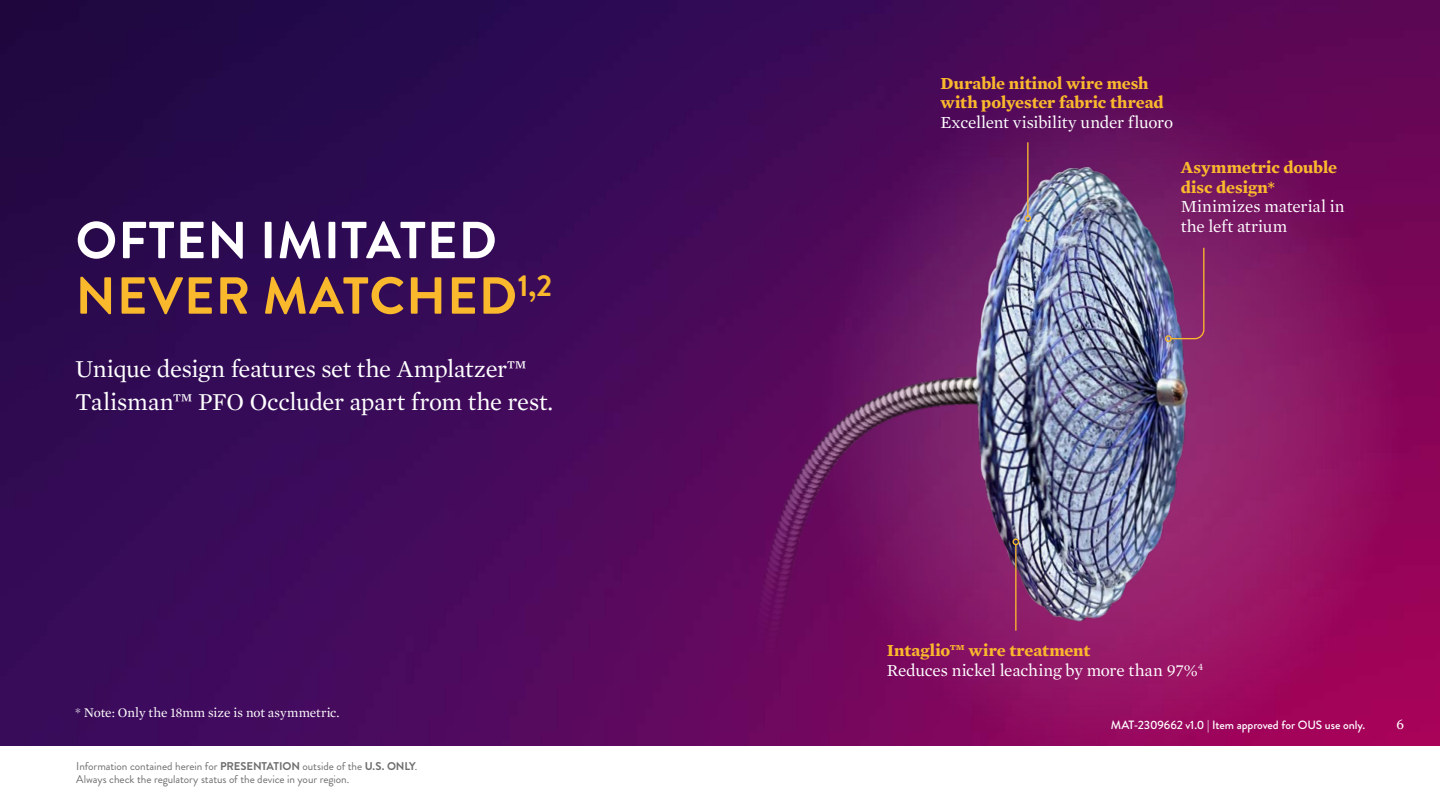
<style>
.page{position:relative;width:1440px;height:810px;background:#fff}
.page>*{position:absolute;margin:0;border:0;box-sizing:border-box;transform-origin:0 0}
.t1{font:700 51.97px/55.5px "Brandon Grotesque";letter-spacing:.02em;color:#fff}
.t2{font:24.75px/33px "Mercury Text G1";letter-spacing:-.015em;color:#fff}
.t3{font:17.25px/19.5px "Mercury Text G1";letter-spacing:-.01em;color:#fff}
.t4{font:700 17.25px/19.5px "Mercury Text G1";letter-spacing:-.005em;color:#fab82d}
.t5{font:13.5px "Mercury Text G1";letter-spacing:-.01em;color:#fff}
.t6{font:13.5px "Georgia";color:#fff}
.t7{font:500 12px "Brandon Grotesque";letter-spacing:-.005em;color:#fff}
.t8{font:11.25px/12.8px "Brandon Grotesque";letter-spacing:-.005em;color:#706f6f}
.s1{color:#fab82d}
.s2{font-weight:700}
.s3{font-weight:700;color:#fab82d}
</style>
<div class="page">
<img style="left:0;top:0;width:1440px;height:746px">
<svg style="left:813px;top:76px;width:597px;height:692px;background:#891764"></svg>
<img style="left:674px;top:141px;width:539px;height:562px">
<svg style="left:1170px;top:246px;width:35px;height:94px;background:#853470"></svg>
<div style="left:1165px;top:335px;width:7px;height:7px;border:1px solid #fab82d;border-radius:50%"></div>
<hr style="left:1015px;top:545px;width:2px;height:86px;background:#fab82d">
<div style="left:1012px;top:539px;width:7px;height:6px;border:1px solid #fab82d;border-radius:50%"></div>
<hr style="left:1027px;top:142px;width:2px;height:74px;background:#fab82d">
<div style="left:1024px;top:215px;width:7px;height:7px;border:1px solid #fab82d;border-radius:50%"></div>
<h1 class="t1" style="left:76px;top:213px;width:478px">OFTEN IMITATED<br><span class="s1">NEVER MATCHED</span><sup>1,2</sup></h1>
<h2 class="t2" style="left:75px;top:352px;width:480px">Unique design features set the Amplatzer™<br>Talisman™ PFO Occluder apart from the rest.</h2>
<p class="t5" style="left:75px;top:705px;width:266px">* Note: Only the 18mm size is not asymmetric.</p>
<p class="t8" style="left:76px;top:760px;width:343px">Information contained herein for <span class="s2">PRESENTATION</span> outside of the <span class="s2">U.S. ONLY</span>.<br>Always check the regulatory status of the device in your region.</p>
<p class="t4" style="left:940px;top:73px;width:225px">Durable nitinol wire mesh with polyester fabric thread</p>
<p class="t3" style="left:940px;top:113px;width:234px">Excellent visibility under fluoro</p>
<p class="t4" style="left:1181px;top:158px;width:158px">Asymmetric double disc design*</p>
<p class="t3" style="left:1181px;top:197px;width:165px">Minimizes material in the left atrium</p>
<p class="t3" style="left:887px;top:641px;width:318px"><span class="s3">Intaglio™ wire treatment<br></span>Reduces nickel leaching by more than 97%<sup>4</sup></p>
<p class="t7" style="left:1111px;top:716px;width:256px">MAT-2309662 v1.0 | Item approved for OUS use only.</p>
<p class="t6" style="left:1397px;top:714px;width:9px">6</p>
</div>
